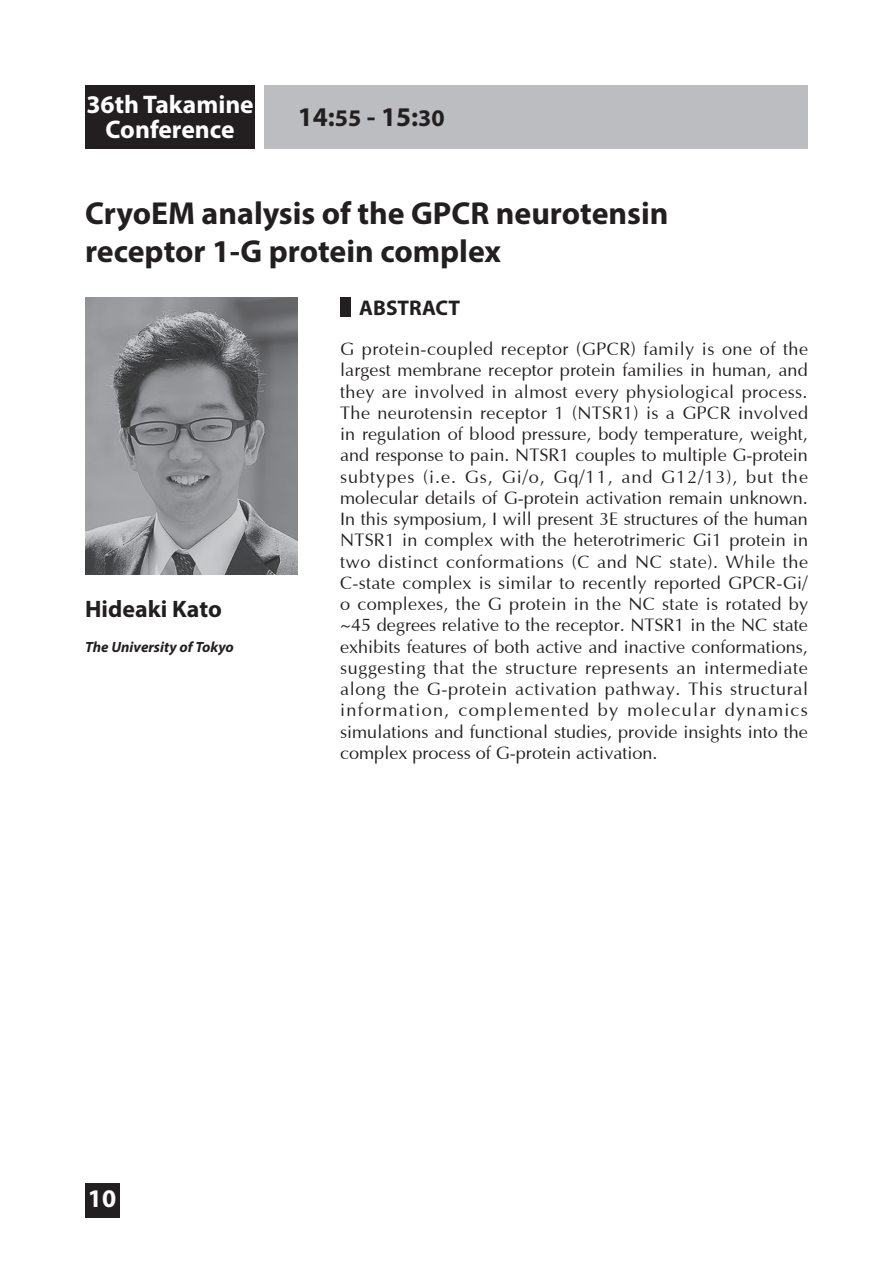
<style>
.page{position:relative;width:893px;height:1263px;background:#fff}
.page>*{position:absolute;margin:0;border:0;box-sizing:border-box;transform-origin:0 0}
.t1{font:700 31.95px "Myriad Pro";color:#231f20}
.t2{font:700 27.15px "Myriad Pro";color:#231f20}
.t3{font:700 25.5px/25.5px "Myriad Pro";color:#fff;text-align:center}
.t4{font:700 23.85px "Myriad Pro";color:#231f20}
.t5{font:700 21.3px "Myriad Pro";color:#231f20}
.t6{font:18px/21.3px "Optima";color:#231f20;text-align:justify}
.t7{font:italic 700 14.85px "Myriad Pro";color:#231f20}
.s1{font-size:23.85px}
</style>
<div class="page">
<div style="left:85px;top:85px;width:723px;height:64px;background:#bcbdc0"></div>
<div style="left:85px;top:85px;width:172px;height:64px;background:#231f20"></div>
<div style="left:255px;top:83px;width:9px;height:68px;background:#fff"></div>
<div style="left:85px;top:1183px;width:34px;height:34px;background:#231f20"></div>
<img style="left:85px;top:298px;width:213px;height:276px">
<div style="left:340px;top:298px;width:11px;height:19px;background:#231f20"></div>
<p class="t3" style="left:86px;top:91px;width:169px">36th Takamine<br>Conference</p>
<p class="t2" style="left:298px;top:99px;width:149px">14:<span class="s1">55</span> - 15:<span class="s1">30</span></p>
<p class="t1" style="left:85px;top:193px;width:585px">CryoEM analysis of the GPCR neurotensin</p>
<p class="t1" style="left:85px;top:230px;width:417px">receptor 1-G protein complex</p>
<p class="t4" style="left:85px;top:593px;width:138px">Hideaki Kato</p>
<p class="t7" style="left:85px;top:638px;width:150px">The University of Tokyo</p>
<p class="t5" style="left:359px;top:294px;width:102px">ABSTRACT</p>
<p class="t6" style="left:340px;top:339px;width:469px">G protein-coupled receptor (GPCR) family is one of the largest membrane receptor protein families in human, and they are involved in almost every physiological process.<br>The neurotensin receptor 1 (NTSR1) is a GPCR involved in regulation of blood pressure, body temperature, weight, and response to pain. NTSR1 couples to multiple G-protein subtypes (i.e. Gs, Gi/o, Gq/11, and G12/13), but the molecular details of G-protein activation remain unknown.<br>In this symposium, I will present 3Å structures of the human NTSR1 in complex with the heterotrimeric Gi1 protein in two distinct conformations (C and NC state). While the C-state complex is similar to recently reported GPCR-Gi/ o complexes, the G protein in the NC state is rotated by ~45 degrees relative to the receptor. NTSR1 in the NC state exhibits features of both active and inactive conformations, suggesting that the structure represents an intermediate along the G-protein activation pathway. This structural information, complemented by molecular dynamics simulations and functional studies, provide insights into the complex process of G-protein activation.</p>
<h3 class="t3" style="left:88px;top:1185px;width:30px">10</h3>
</div>
